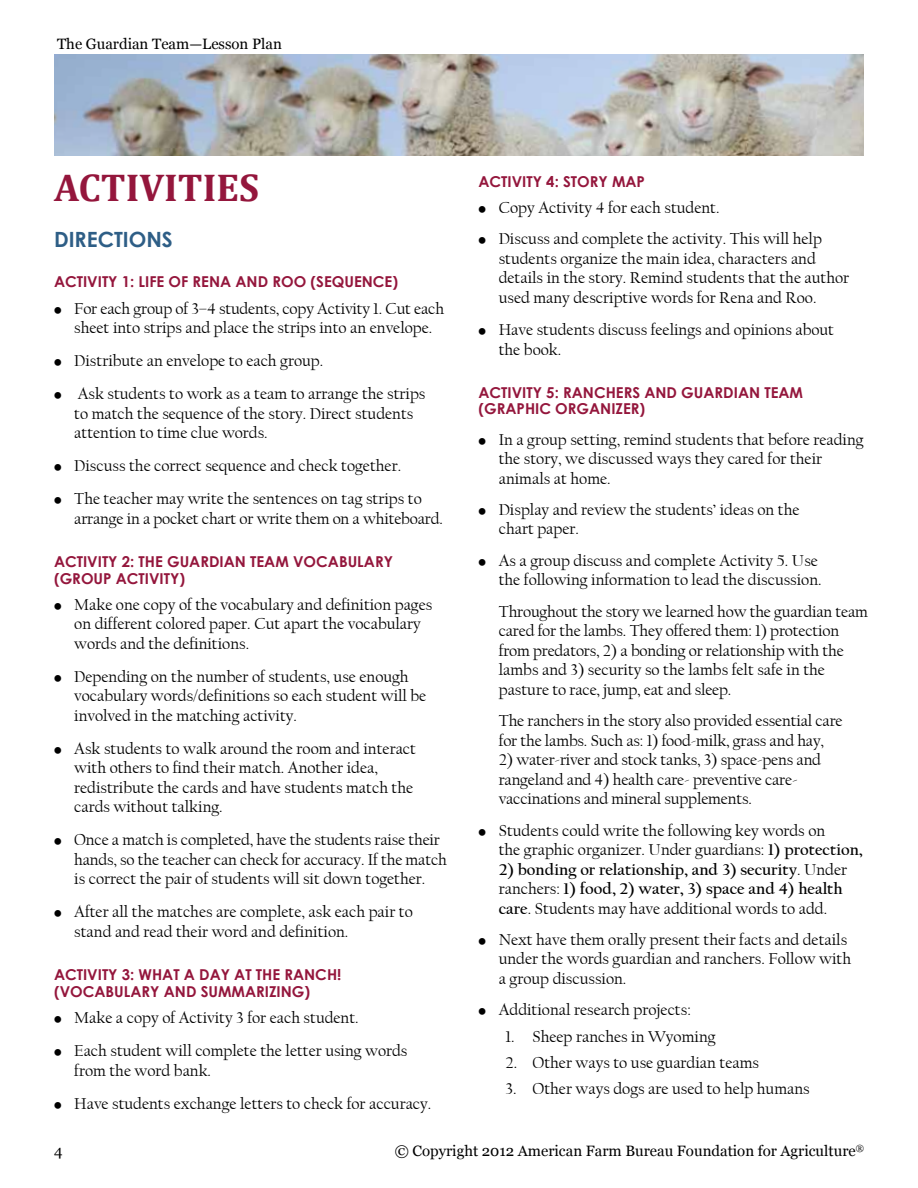
<style>
.page{position:relative;width:918px;height:1188px;background:#fff}
.page>*{position:absolute;margin:0;border:0;box-sizing:border-box;transform-origin:0 0}
.t1{font:700 39px "Cambria";color:#94163c}
.t2{font:700 21px "Century Gothic";color:#2e5e86}
.t3{font:16.5px/19.5px "Californian FB";color:#000}
.t4{font:700 16.5px/19.5px "Californian FB";color:#000}
.t5{font:700 15px/16.5px "Century Gothic";color:#94163c}
.t6{font:15px "Georgia";color:#000}
.s1{font-weight:700}
.s2{font-weight:400}
</style>
<div class="page">
<img style="left:54px;top:54px;width:810px;height:101px">
<p class="t6" style="left:57px;top:35px;width:226px">The Guardian Team—Lesson Plan</p>
<h1 class="t1" style="left:54px;top:164px;width:22px">ACTI</h1>
<h1 class="t1" style="left:140px;top:164px;width:118px">VITIES</h1>
<p class="t2" style="left:54px;top:226px;width:120px">DIRECTIONS</p>
<p class="t5" style="left:54px;top:273px;width:346px">ACTIVITY 1: LIFE OF RENA AND ROO (SEQUENCE)</p>
<p class="t3" style="left:54px;top:299px;width:392px;text-align:center">Ū For each group of 3–4 students, copy Activity 1. Cut each sheet into strips and place the strips into an envelope.</p>
<p class="t3" style="left:54px;top:345px;width:373px;line-height:33px">Ū Distribute an envelope to each group.<br>Ū Ask students to work as a team to arrange the strips</p>
<p class="t3" style="left:74px;top:404px;width:341px">to match the sequence of the story. Direct students attention to time clue words.</p>
<p class="t3" style="left:54px;top:450px;width:369px;line-height:33px">Ū Discuss the correct sequence and check together.<br>Ū The teacher may write the sentences on tag strips to</p>
<p class="t3" style="left:74px;top:509px;width:370px">arrange in a pocket chart or write them on a whiteboard.</p>
<p class="t5" style="left:54px;top:553px;width:341px">ACTIVITY 2: THE GUARDIAN TEAM VOCABULARY (GROUP ACTIVITY)</p>
<p class="t3" style="left:74px;top:595px;width:360px;text-indent:-20px">Ū Make one copy of the vocabulary and definition pages on different colored paper. Cut apart the vocabulary words and the definitions.</p>
<p class="t3" style="left:74px;top:667px;width:354px;text-indent:-20px">Ū Depending on the number of students, use enough vocabulary words/definitions so each student will be involved in the matching activity.</p>
<p class="t3" style="left:74px;top:739px;width:343px;text-indent:-20px">Ū Ask students to walk around the room and interact with others to find their match. Another idea, redistribute the cards and have students match the cards without talking.</p>
<p class="t3" style="left:74px;top:831px;width:374px;text-indent:-20px">Ū Once a match is completed, have the students raise their hands, so the teacher can check for accuracy. If the match is correct the pair of students will sit down together.</p>
<p class="t3" style="left:74px;top:903px;width:340px;text-indent:-20px">Ū After all the matches are complete, ask each pair to stand and read their word and definition.</p>
<p class="t5" style="left:54px;top:966px;width:289px">ACTIVITY 3: WHAT A DAY AT THE RANCH! (VOCABULARY AND SUMMARIZING)</p>
<p class="t3" style="left:54px;top:1002px;width:355px;line-height:33px">Ū Make a copy of Activity 3 for each student.<br>Ū Each student will complete the letter using words</p>
<p class="t3" style="left:54px;top:1054px;width:379px;line-height:33px;text-indent:20px">from the word bank.<br>Ū Have students exchange letters to check for accuracy.</p>
<p class="t5" style="left:478px;top:173px;width:168px">ACTIVITY 4: STORY MAP</p>
<p class="t3" style="left:479px;top:192px;width:345px;line-height:31.3px">Ū Copy Activity 4 for each student.<br>Ū Discuss and complete the activity. This will help</p>
<p class="t3" style="left:499px;top:249px;width:352px">students organize the main idea, characters and details in the story. Remind students that the author used many descriptive words for Rena and Roo.</p>
<p class="t3" style="left:499px;top:320px;width:337px;text-indent:-20px">Ū Have students discuss feelings and opinions about the book.</p>
<p class="t5" style="left:478px;top:384px;width:326px">ACTIVITY 5: RANCHERS AND GUARDIAN TEAM (GRAPHIC ORGA</p>
<p class="t5" style="left:600px;top:400px;width:46px">NIZER)</p>
<p class="t3" style="left:499px;top:430px;width:366px;text-indent:-20px">Ū In a group setting, remind students that before reading the story, we discussed ways they cared for their animals at home.</p>
<p class="t3" style="left:499px;top:500px;width:302px;text-indent:-20px">Ū Display and review the students’ ideas on the chart paper.</p>
<p class="t3" style="left:479px;top:551px;width:345px;text-align:right">Ū As a group discuss and complete Activity 5. Use the following information to lead the discussion.</p>
<p class="t3" style="left:499px;top:602px;width:371px;text-indent:-20px">Ū Throughout the story we learned how the guardian team cared for the lambs. They offered them: 1) protection from predators, 2) a bonding or relationship with the lambs and 3) security so the lambs felt safe in the pasture to race, jump, eat and sleep.</p>
<p class="t3" style="left:479px;top:711px;width:366px;text-align:center">Ū The ranchers in the story also provided essential care for the lambs. Such as: 1) food-milk, grass and hay,</p>
<p class="t3" style="left:499px;top:750px;width:324px">2) water-river and stock tanks, 3) space-pens and rangeland and 4) health care- preventive care&shy;vaccinations and mineral supplements.</p>
<p class="t3" style="left:499px;top:821px;width:366px;text-indent:-20px">Ū Students could write the following key words on<br>the graphic organizer. Under guardians: <span class="s1">1) protection,</span></p>
<p class="t4" style="left:499px;top:860px;width:350px">2) bonding or relationship, and 3) security<span class="s2">. Under ranchers:</span> 1) food, 2) water, 3) space and 4) health care<span class="s2">. Students may have additional words to add.</span></p>
<p class="t3" style="left:499px;top:930px;width:354px;text-indent:-20px">Ū Next have them orally present their facts and details under the words guardian and ranchers. Follow with a group discussion.</p>
<p class="t3" style="left:479px;top:1000px;width:214px">Ū Additional research projects:</p>
<p class="t3" style="left:505px;top:1027px;width:212px">1. Sheep ranches in Wyoming</p>
<p class="t3" style="left:505px;top:1053px;width:255px">2. Other ways to use guardian teams</p>
<p class="t3" style="left:505px;top:1079px;width:306px">3. Other ways dogs are used to help humans</p>
<p class="t6" style="left:54px;top:1142px;width:10px">4</p>
<p class="t6" style="left:395px;top:1142px;width:471px">© Copyright 2012 American Farm Bureau Foundation for Agriculture<sup>®</sup></p>
</div>
